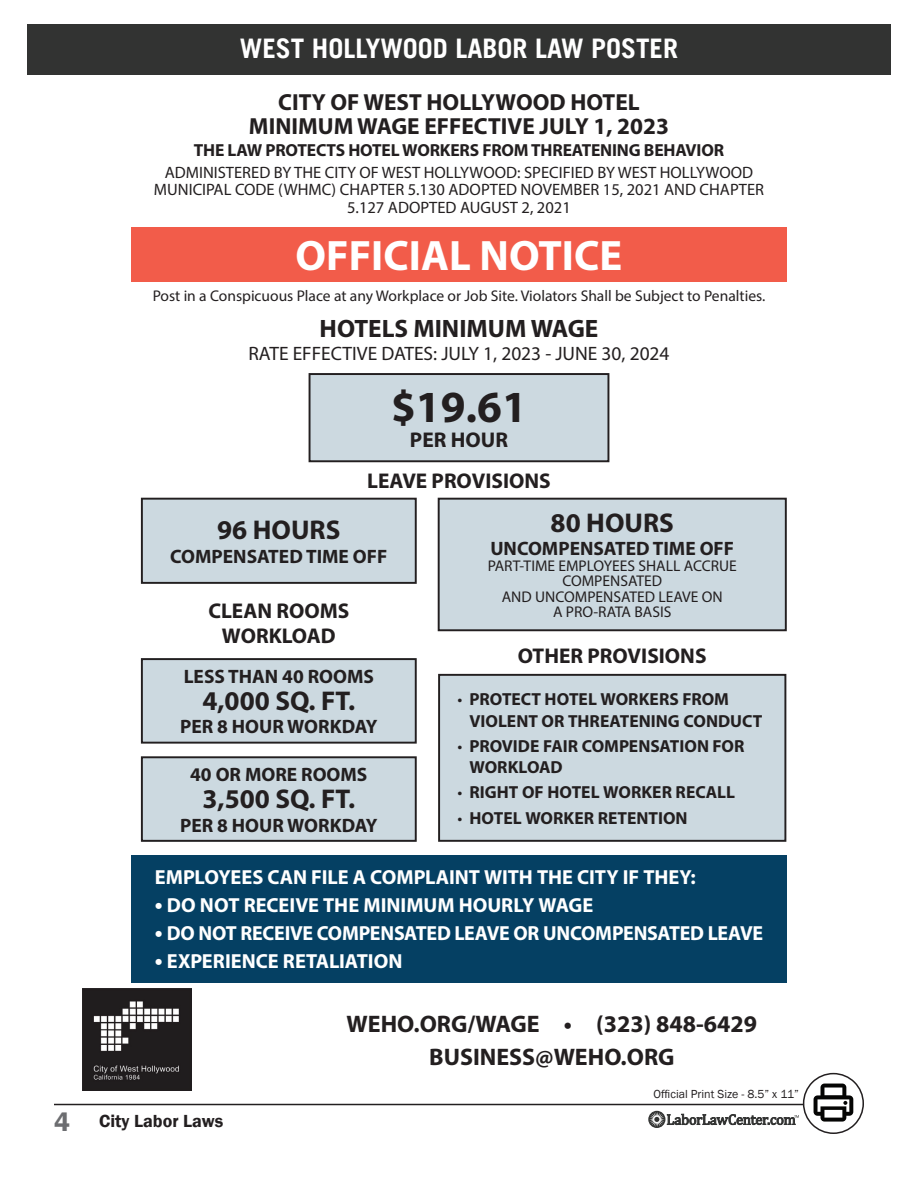
<style>
.page{position:relative;width:918px;height:1188px;background:#fff}
.page>*{position:absolute;margin:0;border:0;box-sizing:border-box;transform-origin:0 0}
.t1{font:700 44.7px "Myriad Pro";color:#231f20}
.t2{font:700 42.75px "Myriad Pro";color:#fff}
.t3{font:700 27.15px "Myriad Pro";color:#231f20}
.t4{font:700 27px "Trade Gothic LT";color:#fff}
.t5{font:700 25.2px "Myriad Pro";color:#231f20}
.t6{font:700 24px "Myriad Pro";color:#231f20}
.t7{font:700 23.25px "Myriad Pro";color:#231f20}
.t8{font:700 21.3px "Myriad Pro";color:#231f20}
.t9{font:700 20.4px "Myriad Pro";letter-spacing:-.005em;color:#fff}
.t10{font:700 19.35px "Myriad Pro";color:#231f20}
.t11{font:19.35px "Myriad Pro";color:#231f20}
.t12{font:600 18px "Franklin Gothic";color:#231f20}
.t13{font:700 17.55px/21.3px "Myriad Pro";letter-spacing:-.005em;color:#231f20}
.t14{font:16.5px "Myriad Pro";color:#231f20}
.t15{font:15.6px/15.6px "Myriad Pro";color:#231f20;text-align:center}
.t16{font:12px "Franklin Gothic";color:#231f20}
.s1{font-weight:400}
.s2{font-size:23.25px}
.s3{font-size:27px;color:#6c6d70}
</style>
<div class="page">
<hr style="left:54px;top:1104px;width:810px;height:1px;background:#231f20">
<svg style="left:648px;top:1072px;width:216px;height:62px"></svg>
<div style="left:27px;top:24px;width:864px;height:50px;background:#323332"></div>
<img style="left:82px;top:989px;width:109px;height:101px">
<div style="left:131px;top:227px;width:656px;height:55px;background:#f25c4a"></div>
<div style="left:131px;top:855px;width:656px;height:127px;background:#054063"></div>
<div style="left:310px;top:374px;width:298px;height:88px;background:#ccd9e0"></div>
<div style="left:309px;top:373px;width:300px;height:89px;border:2px solid #231f20"></div>
<div style="left:439px;top:675px;width:346px;height:165px;background:#ccd9e0"></div>
<div style="left:438px;top:674px;width:348px;height:168px;border:2px solid #231f20"></div>
<div style="left:439px;top:499px;width:346px;height:131px;background:#ccd9e0"></div>
<div style="left:438px;top:498px;width:349px;height:133px;border:2px solid #231f20"></div>
<div style="left:142px;top:659px;width:274px;height:84px;background:#ccd9e0"></div>
<div style="left:141px;top:658px;width:276px;height:86px;border:2px solid #231f20"></div>
<div style="left:142px;top:757px;width:274px;height:84px;background:#ccd9e0"></div>
<div style="left:141px;top:756px;width:276px;height:86px;border:2px solid #231f20"></div>
<div style="left:142px;top:499px;width:274px;height:83px;background:#ccd9e0"></div>
<div style="left:141px;top:498px;width:276px;height:86px;border:2px solid #231f20"></div>
<p class="t4" style="left:240px;top:32px;width:440px">WEST HOLLYWOOD LABOR LAW POSTER</p>
<p class="t7" style="left:278px;top:87px;width:363px">CITY OF WEST HOLLYWOOD HOTEL</p>
<p class="t7" style="left:249px;top:111px;width:422px">MINIMUM WAGE EFFECTIVE JULY 1, 2023</p>
<p class="t13" style="left:194px;top:139px;width:532px">THE LAW PROTECTS HOTEL WORKERS FROM THREATENING BEHAVIOR</p>
<p class="t14" style="left:165px;top:162px;width:590px">ADMINISTERED BY THE CITY OF WEST HOLLYWOOD: SPECIFIED BY WEST HOLLYWOOD</p>
<p class="t14" style="left:154px;top:180px;width:612px">MUNICIPAL CODE (WHMC) CHAPTER 5.130 ADOPTED NOVEMBER 15, 2021 AND CHAPTER</p>
<p class="t14" style="left:347px;top:197px;width:225px">5.127 ADOPTED AUGUST 2, 2021</p>
<p class="t2" style="left:296px;top:228px;width:328px">OFFICIAL NOTICE</p>
<p class="t15" style="left:153px;top:288px;width:614px">Post in a Conspicuous Place at any Workplace or Job Site. Violators Shall be Subject to Penalties.</p>
<p class="t5" style="left:320px;top:312px;width:280px">HOTELS MINIMUM WAGE</p>
<p class="t11" style="left:248px;top:342px;width:423px">RATE EFFECTIVE DATES: JULY 1, 2023 - JUNE 30, 2024</p>
<p class="t1" style="left:391px;top:377px;width:137px">$19.61</p>
<p class="t8" style="left:410px;top:426px;width:100px">PER HOUR</p>
<p class="t8" style="left:367px;top:467px;width:185px">LEAVE PROVISIONS</p>
<p class="t3" style="left:217px;top:512px;width:125px">96 HOURS</p>
<p class="t10" style="left:170px;top:543px;width:219px">COMPENSATED TIME OFF</p>
<p class="t8" style="left:208px;top:597px;width:142px">CLEAN ROOMS</p>
<p class="t8" style="left:222px;top:622px;width:115px">WORKLOAD</p>
<p class="t10" style="left:184px;top:664px;width:192px">LESS THAN 40 ROOMS</p>
<p class="t3" style="left:203px;top:683px;width:154px">4,000 SQ. FT.</p>
<p class="t10" style="left:180px;top:714px;width:199px">PER 8 HOUR WORKDAY</p>
<p class="t10" style="left:190px;top:762px;width:179px">40 OR MORE ROOMS</p>
<p class="t3" style="left:203px;top:781px;width:154px">3,500 SQ. FT.</p>
<p class="t10" style="left:180px;top:812px;width:199px">PER 8 HOUR WORKDAY</p>
<p class="t3" style="left:551px;top:505px;width:125px">80 HOURS</p>
<p class="t10" style="left:490px;top:536px;width:245px">UNCOMPENSATED TIME OFF</p>
<p class="t15" style="left:488px;top:558px;width:251px">PART-TIME EMPLOYEES SHALL ACCRUE<br>COMPENSATED</p>
<p class="t15" style="left:502px;top:589px;width:222px">AND UNCOMPENSATED LEAVE ON<br>A PRO-RATA BASIS</p>
<p class="t8" style="left:518px;top:642px;width:190px">OTHER PROVISIONS</p>
<p class="t13" style="left:470px;top:688px;width:294px;text-indent:-12px"><span class="s1">•</span> PROTECT HOTEL WORKERS FROM<br>VIOLENT OR THREATENING CONDUCT</p>
<p class="t13" style="left:470px;top:735px;width:277px;text-indent:-12px"><span class="s1">•</span> PROVIDE FAIR COMPENSATION FOR<br>WORKLOAD</p>
<p class="t13" style="left:458px;top:781px;width:279px"><span class="s1">•</span> RIGHT OF HOTEL WORKER RECALL</p>
<p class="t13" style="left:458px;top:806px;width:232px"><span class="s1">•</span> HOTEL WORKER RETENTION</p>
<p class="t9" style="left:155px;top:864px;width:543px">EMPLOYEES CAN FILE A COMPLAINT WITH THE CITY IF THEY:</p>
<p class="t9" style="left:155px;top:892px;width:440px"><span class="s2">•</span> DO NOT RECEIVE THE MINIMUM HOURLY WAGE</p>
<p class="t9" style="left:155px;top:920px;width:610px"><span class="s2">•</span> DO NOT RECEIVE COMPENSATED LEAVE OR UNCOMPENSATED LEAVE</p>
<p class="t9" style="left:155px;top:948px;width:249px"><span class="s2">•</span> EXPERIENCE RETALIATION</p>
<p class="t6" style="left:347px;top:1008px;width:412px">WEHO.ORG/WAGE • (323) 848-6429</p>
<p class="t6" style="left:429px;top:1041px;width:247px">BUSINESS@WEHO.ORG</p>
<p class="t12" style="left:54px;top:1110px;width:171px"><span class="s3">4</span> City Labor Laws</p>
<p class="t16" style="left:653px;top:1087px;width:147px">Official Print Size - 8.5” x 11”</p>
</div>
